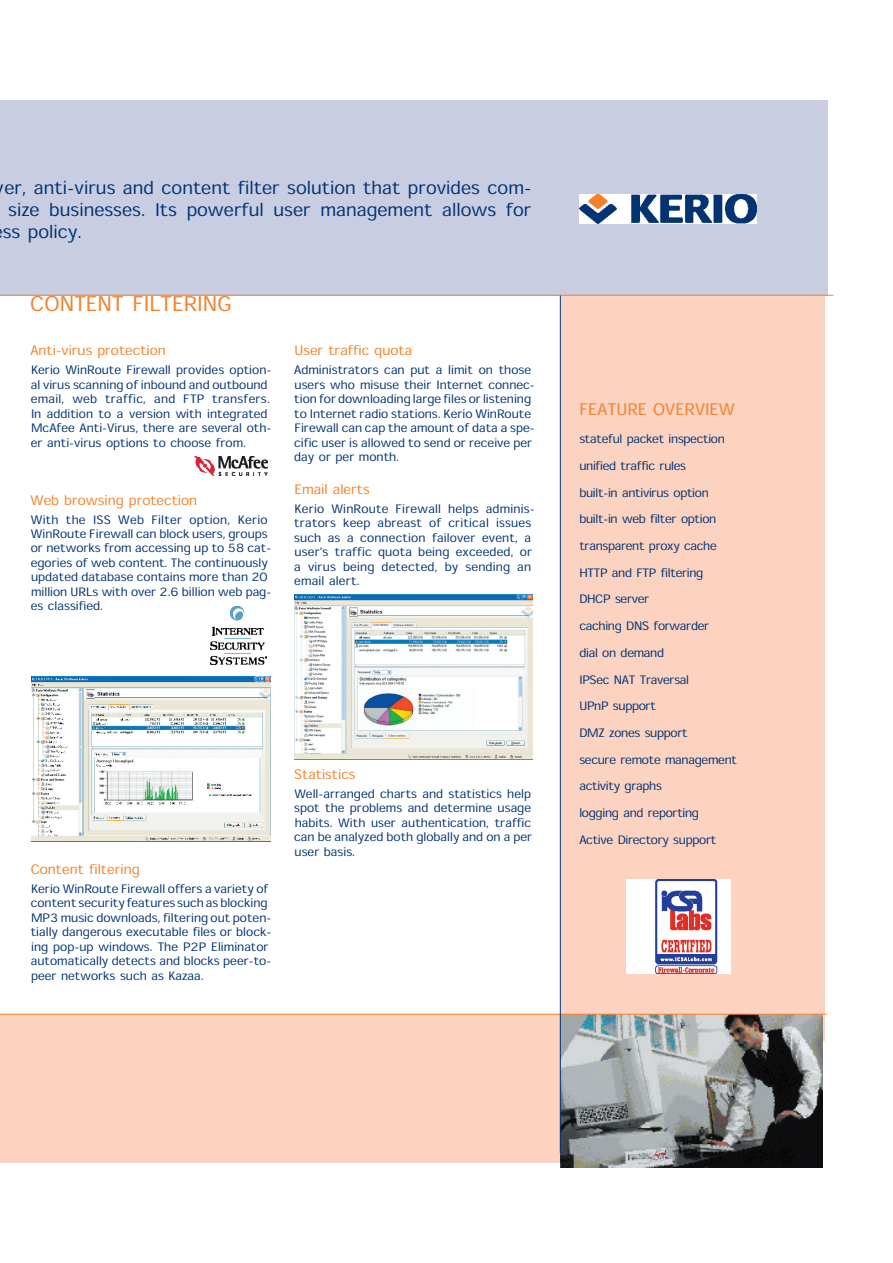
<style>
.page{position:relative;width:893px;height:1263px;background:#fff}
.page>*{position:absolute;margin:0;border:0;box-sizing:border-box;transform-origin:0 0}
.t1{font:21px "Eurostile Bold 470 820";color:#f4822b}
.t2{font:18px "Eurostile Demi 470 820";color:#013374}
.t3{font:16.5px "Eurostile Bold 470 820";color:#f4822b}
.t4{font:13.5px "Eurostile Bold 470 820";color:#f4822b}
.t5{font:12px/14.4px "Eurostile Regular 470 820";color:#013374}
.t6{font:12px "Eurostile Regular 470 820";letter-spacing:-.025em;color:#013374}
</style>
<div class="page">
<div style="left:560px;top:295px;width:265px;height:746px;background:#fcd2c0"></div>
<div style="left:0;top:1014px;width:822px;height:149px;background:#fcd2c0"></div>
<div style="left:0;top:100px;width:828px;height:195px;background:#c8cde1"></div>
<hr style="left:0;top:295px;width:833px;height:1px;background:#f4822b">
<img style="left:580px;top:194px;width:176px;height:29px">
<img style="left:560px;top:1015px;width:263px;height:153px">
<hr style="left:0;top:1014px;width:827px;height:1px;background:#f4822b">
<hr style="left:560px;top:296px;width:1px;height:857px;background:#013374">
<img style="left:194px;top:456px;width:74px;height:19px">
<img style="left:294px;top:594px;width:239px;height:165px">
<img style="left:210px;top:607px;width:57px;height:57px">
<img style="left:627px;top:880px;width:103px;height:94px">
<img style="left:32px;top:677px;width:238px;height:165px">
<h2 class="t2" style="left:4px;top:180px;width:529px">er, anti-virus and content filter solution that provides com-</h2>
<h2 class="t2" style="left:8px;top:201px;width:525px">size businesses. Its powerful user management allows for</h2>
<h2 class="t2" style="left:3px;top:223px;width:81px">ss policy.</h2>
<h1 class="t1" style="left:30px;top:294px;width:203px">CONTENT FILTERING</h1>
<p class="t4" style="left:30px;top:344px;width:137px">Anti-virus protection</p>
<p class="t5" style="left:31px;top:364px;width:242px">Kerio WinRoute Firewall provides option&shy;al virus scanning of inbound and outbound email, web traffic, and FTP transfers.<br>In addition to a version with integrated McAfee Anti-Virus, there are several oth&shy;er anti-virus options to choose from.</p>
<p class="t4" style="left:31px;top:494px;width:168px">Web browsing protection</p>
<p class="t5" style="left:31px;top:513px;width:242px">With the ISS Web Filter option, Kerio WinRoute Firewall can block users, groups or networks from accessing up to 58 cat&shy;egories of web content. The continuously updated database contains more than 20 million URLs with over 2.6 billion web pag&shy;es classified.</p>
<p class="t4" style="left:295px;top:344px;width:119px">User traffic quota</p>
<p class="t5" style="left:294px;top:364px;width:242px">Administrators can put a limit on those users who misuse their Internet connec&shy;tion for downloading large files or listening to Internet radio stations. Kerio WinRoute Firewall can cap the amount of data a spe&shy;cific user is allowed to send or receive per day or per month.</p>
<p class="t4" style="left:294px;top:483px;width:77px">Email alerts</p>
<p class="t5" style="left:294px;top:502px;width:242px">Kerio WinRoute Firewall helps adminis&shy;trators keep abreast of critical issues such as a connection failover event, a user’s traffic quota being exceeded, or a virus being detected, by sending an email alert.</p>
<p class="t4" style="left:31px;top:863px;width:110px">Content filtering</p>
<p class="t5" style="left:31px;top:882px;width:242px">Kerio WinRoute Firewall offers a variety of content security features such as blocking MP3 music downloads, filtering out poten&shy;tially dangerous executable files or block&shy;ing pop-up windows. The P2P Eliminator automatically detects and blocks peer-to&shy;peer networks such as Kazaa.</p>
<p class="t4" style="left:294px;top:768px;width:63px">Statistics</p>
<p class="t5" style="left:294px;top:787px;width:240px;text-align:justify">Well-arranged charts and statistics help spot the problems and determine usage habits. With user authentication, traffic can be analyzed both globally and on a per user basis.</p>
<h3 class="t3" style="left:579px;top:401px;width:157px">FEATURE OVERVIEW</h3>
<p class="t6" style="left:579px;top:433px;width:147px">stateful packet inspection</p>
<p class="t6" style="left:579px;top:460px;width:108px">unified traffic rules</p>
<p class="t6" style="left:579px;top:487px;width:131px">built-in antivirus option</p>
<p class="t6" style="left:579px;top:514px;width:138px">built-in web filter option</p>
<p class="t6" style="left:579px;top:540px;width:139px">transparent proxy cache</p>
<p class="t6" style="left:579px;top:567px;width:126px">HTTP and FTP filtering</p>
<p class="t6" style="left:579px;top:594px;width:71px">DHCP server</p>
<p class="t6" style="left:579px;top:620px;width:131px">caching DNS forwarder</p>
<p class="t6" style="left:579px;top:647px;width:86px">dial on demand</p>
<p class="t6" style="left:579px;top:674px;width:111px">IPSec NAT Traversal</p>
<p class="t6" style="left:579px;top:700px;width:78px">UPnP support</p>
<p class="t6" style="left:579px;top:727px;width:110px">DMZ zones support</p>
<p class="t6" style="left:579px;top:754px;width:159px">secure remote management</p>
<p class="t6" style="left:579px;top:781px;width:84px">activity graphs</p>
<p class="t6" style="left:579px;top:807px;width:121px">logging and reporting</p>
<p class="t6" style="left:579px;top:834px;width:138px">Active Directory support</p>
</div>
